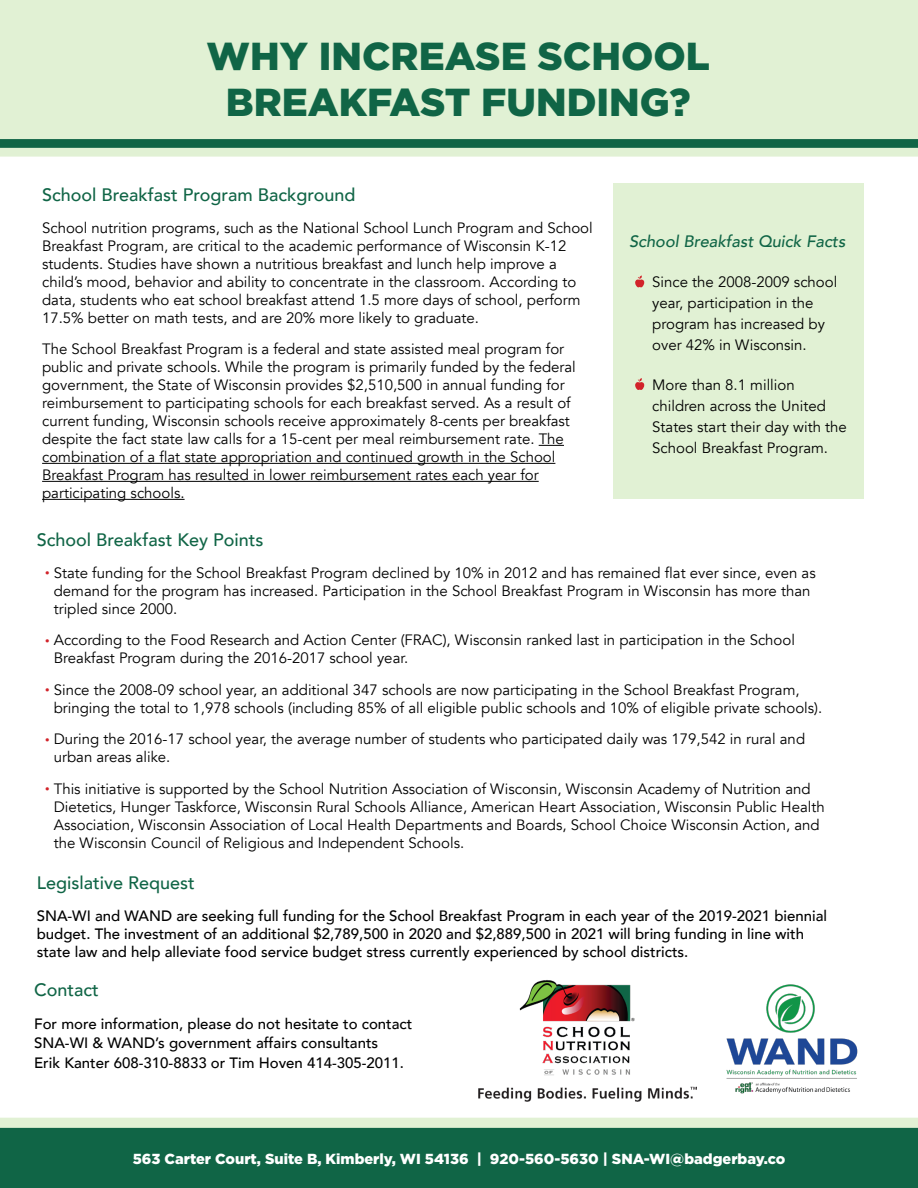
<style>
.page{position:relative;width:918px;height:1188px;background:#fff}
.page>*{position:absolute;margin:0;border:0;box-sizing:border-box;transform-origin:0 0}
.t1{font:900 39px/46.8px "Gotham";color:#106546;text-align:center}
.t2{font:500 18px "Avenir";color:#106546}
.t3{font:italic 500 16.5px "Avenir";color:#106546}
.t4{font:15px/18px "Avenir";color:#000}
.t5{font:500 15px/18px "Avenir";color:#000}
.t6{font:900 14.55px "Gotham";color:#fff}
.s1{font-size:9px;color:#d2232a}
</style>
<div class="page">
<svg style="left:0;top:1118px;width:918px;height:10px;background:#deefd2"></svg>
<div style="left:0;top:1128px;width:918px;height:60px;background:#106546"></div>
<div style="left:0;top:0;width:918px;height:157px;background:#e1f1d4"></div>
<div style="left:613px;top:184px;width:251px;height:315px;background:#e1f1d4"></div>
<svg style="left:0;top:139px;width:918px;height:9px;background:#156849"></svg>
<img style="left:478px;top:980px;width:219px;height:122px">
<svg style="left:539px;top:445px;width:25px;height:1px"></svg>
<hr style="left:42px;top:463px;width:513px;height:1px;background:#000">
<hr style="left:42px;top:481px;width:497px;height:1px;background:#000">
<hr style="left:42px;top:499px;width:143px;height:1px;background:#000">
<svg style="left:635px;top:275px;width:9px;height:13px"></svg>
<svg style="left:635px;top:378px;width:9px;height:12px"></svg>
<img style="left:726px;top:984px;width:132px;height:110px">
<h1 class="t1" style="left:207px;top:31px;width:505px">WHY INCREASE SCHOOL<br>BREAKFAST FUNDING?</h1>
<p class="t2" style="left:42px;top:179px;width:315px">School Breakfast Program Background</p>
<p class="t4" style="left:42px;top:219px;width:552px">School nutrition programs, such as the National School Lunch Program and School Breakfast Program, are critical to the academic performance of Wisconsin K-12 students. Studies have shown a nutritious breakfast and lunch help improve a child’s mood, behavior and ability to concentrate in the classroom. According to data, students who eat school breakfast attend 1.5 more days of school, perform 17.5% better on math tests, and are 20% more likely to graduate.</p>
<p class="t4" style="left:42px;top:340px;width:535px">The School Breakfast Program is a federal and state assisted meal program for public and private schools. While the program is primarily funded by the federal government, the State of Wisconsin provides $2,510,500 in annual funding for reimbursement to participating schools for each breakfast served. As a result of current funding, Wisconsin schools receive approximately 8-cents per breakfast despite the fact state law calls for a 15-cent per meal reimbursement rate. The combination of a flat state appropriation and continued growth in the School Breakfast Program has resulted in lower reimbursement rates each year for participating schools.</p>
<p class="t3" style="left:629px;top:232px;width:218px">School Breakfast Quick Facts</p>
<p class="t4" style="left:652px;top:272px;width:187px;line-height:21px">Since the 2008-2009 school year, participation in the program has increased by over 42% in Wisconsin.</p>
<p class="t4" style="left:652px;top:374px;width:196px;line-height:21px">More than 8.1 million children across the United<br>States start their day with the<br>School Breakfast Program.</p>
<p class="t2" style="left:37px;top:524px;width:228px">School Breakfast Key Points</p>
<p class="t4" style="left:54px;top:564px;width:764px;text-indent:-9px"><span class="s1">•</span> State funding for the School Breakfast Program declined by 10% in 2012 and has remained flat ever since, even as demand for the program has increased. Participation in the School Breakfast Program in Wisconsin has more than tripled since 2000.</p>
<p class="t4" style="left:54px;top:631px;width:743px;text-indent:-9px"><span class="s1">•</span> According to the Food Research and Action Center (FRAC), Wisconsin ranked last in participation in the School<br>Breakfast Program during the 2016-2017 school year.</p>
<p class="t4" style="left:54px;top:681px;width:770px;text-indent:-9px"><span class="s1">•</span> Since the 2008-09 school year, an additional 347 schools are now participating in the School Breakfast Program, bringing the total to 1,978 schools (including 85% of all eligible public schools and 10% of eligible private schools).</p>
<p class="t4" style="left:54px;top:730px;width:753px;text-indent:-9px"><span class="s1">•</span> During the 2016-17 school year, the average number of students who participated daily was 179,542 in rural and urban areas alike.</p>
<p class="t4" style="left:54px;top:780px;width:773px;text-indent:-9px"><span class="s1">•</span> This initiative is supported by the School Nutrition Association of Wisconsin, Wisconsin Academy of Nutrition and Dietetics, Hunger Taskforce, Wisconsin Rural Schools Alliance, American Heart Association, Wisconsin Public Health Association, Wisconsin Association of Local Health Departments and Boards, School Choice Wisconsin Action, and the Wisconsin Council of Religious and Independent Schools.</p>
<p class="t2" style="left:37px;top:867px;width:159px">Legislative Request</p>
<p class="t5" style="left:37px;top:906px;width:792px">SNA-WI and WAND are seeking full funding for the School Breakfast Program in each year of the 2019-2021 biennial budget. The investment of an additional $2,789,500 in 2020 and $2,889,500 in 2021 will bring funding in line with state law and help alleviate food service budget stress currently experienced by school districts.</p>
<p class="t2" style="left:34px;top:974px;width:66px">Contact</p>
<p class="t5" style="left:34px;top:1013px;width:380px;line-height:19.5px">For more information, please do not hesitate to contact<br>SNA-WI &amp; WAND’s government affairs consultants<br>Erik Kanter 608-310-8833 or Tim Hoven 414-305-2011.</p>
<p class="t6" style="left:133px;top:1150px;width:654px">563 Carter Court, Suite B, Kimberly, WI 54136 | 920-560-5630 | SNA-WI@badgerbay.co</p>
</div>
